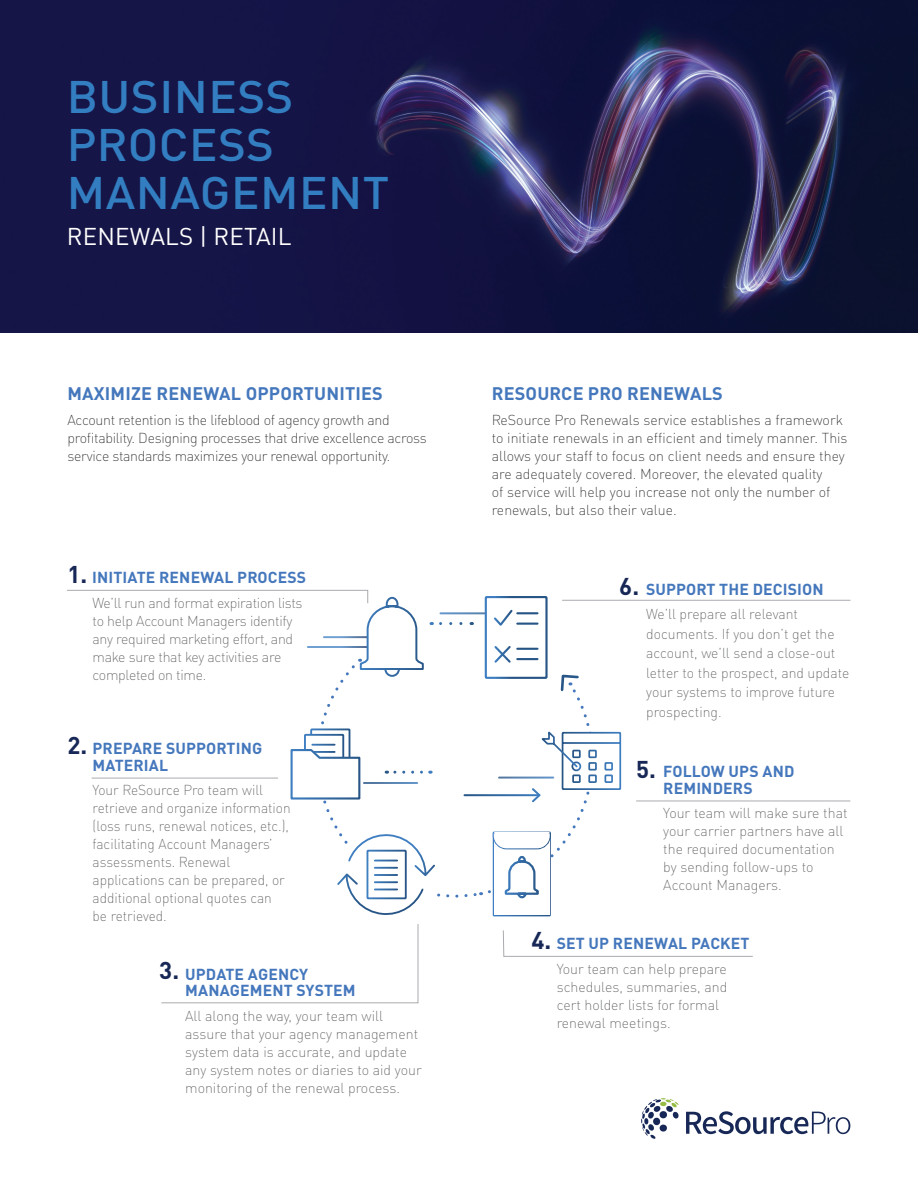
<style>
.page{position:relative;width:918px;height:1188px;background:#fff}
.page>*{position:absolute;margin:0;border:0;box-sizing:border-box;transform-origin:0 0}
.t1{font:500 45px/48px "DINOT";letter-spacing:.01em;color:#337dc1;scale:1.05 1}
.t2{font:24px "DINOT";letter-spacing:.01em;color:#fff}
.Body{font:700 24px "DINOT";color:#172756}
.Body-2{font:700 18px "DINOT";letter-spacing:.01em;color:#4477bc}
.Body-3{font:700 15.75px "DINOT";letter-spacing:.01em;color:#4477bc}
.Body-4{font:300 expanded 14.25px/18px "DINOT";color:#57585a}
.Body-5{font:300 expanded 14.25px/18px "DINOT";letter-spacing:-.005em;color:#231f20}
.Body-6{font:300 expanded 14.25px/18px "DINOT";letter-spacing:-.02em;color:#57585a}
</style>
<div class="page">
<img style="left:0;top:0;width:918px;height:332px">
<svg style="left:686px;top:1111px;width:164px;height:23px"></svg>
<svg style="left:641px;top:1098px;width:38px;height:41px"></svg>
<svg style="left:503px;top:930px;width:250px;height:27px"></svg>
<hr style="left:636px;top:801px;width:214px;height:1px;background:#aaabaf">
<hr style="left:562px;top:600px;width:289px;height:1px;background:#aaabaf">
<svg style="left:161px;top:924px;width:258px;height:79px"></svg>
<svg style="left:67px;top:590px;width:555px;height:325px"></svg>
<p class="t1" style="left:67px;top:70px;width:309px">BUSINESS<br>PROCESS<br>MANAGEMENT</p>
<p class="t2" style="left:67px;top:218px;width:227px">RENEWALS | RETAIL</p>
<p class="Body-2" style="left:68px;top:380px;width:317px">MAXIMIZE RENEWAL OPPORTUNITIES</p>
<p class="Body-5" style="left:68px;top:410px;width:361px">Account retention is the lifeblood of agency growth and profitability. Designing processes that drive excellence across service standards maximizes your renewal opportunity.</p>
<p class="Body" style="left:68px;top:556px;width:21px">1.</p>
<p class="Body-3" style="left:92px;top:565px;width:216px">INITIATE RENEWAL PROCESS</p>
<p class="Body-6" style="left:93px;top:593px;width:212px">We l l’ run and format expiration lists to help Account Managers identify any required marketing effort, and make sure that key activities are completed on time.</p>
<p class="Body" style="left:68px;top:727px;width:21px">2.</p>
<p class="Body-3" style="left:93px;top:736px;width:171px">PREPARE SUPPORTING</p>
<p class="Body-3" style="left:93px;top:753px;width:77px">MATERIAL</p>
<p class="Body-4" style="left:93px;top:781px;width:200px">Your ReSource Pro team will retrieve and organize information (loss runs, renewal notices, etc ,(. facilitating Account Managers‘ assessments. Renewal applications can be prepared, or additional optional quotes can<br>be retrieved.</p>
<p class="Body" style="left:159px;top:951px;width:21px">3.</p>
<p class="Body-3" style="left:185px;top:962px;width:124px">UPDATE AGENCY</p>
<p class="Body-3" style="left:185px;top:978px;width:172px">MANAGEMENT SYSTEM</p>
<p class="Body-4" style="left:185px;top:1006px;width:238px">All along the way, your team will assure that your agency management system data is accurate, and update any system notes or diaries to aid your monitoring of the renewal process.</p>
<p class="Body-2" style="left:492px;top:380px;width:233px">RESOURCE PRO RENEWALS</p>
<p class="Body-5" style="left:492px;top:410px;width:357px">ReSource Pro Renewals service establishes a framework to initiate renewals in an efficient and timely manner. This allows your staff to focus on client needs and ensure they are adequately covered. Moreover, the elevated quality<br>of service will help you increase not only the number of renewals, but also their value.</p>
<p class="Body" style="left:619px;top:568px;width:21px">6.</p>
<p class="Body-3" style="left:646px;top:577px;width:179px">SUPPORT THE DECISION</p>
<p class="Body-4" style="left:646px;top:603px;width:205px;line-height:19.5px">We l l’ prepare all relevant documents If. you don t’ get the account, we l l’ send a close-out letter to the prospect, and update your systems to improve future prospecting.</p>
<p class="Body" style="left:636px;top:751px;width:21px">5.</p>
<p class="Body-3" style="left:663px;top:759px;width:133px">FOLLOW UPS AND</p>
<p class="Body-3" style="left:663px;top:776px;width:91px">REMINDERS</p>
<p class="Body-4" style="left:663px;top:803px;width:186px">Your team will make sure that your carrier partners have all the required documentation by sending follow-ups to<br>Account Managers.</p>
<p class="Body" style="left:531px;top:921px;width:21px">4.</p>
<p class="Body-3" style="left:557px;top:931px;width:194px">SET UP RENEWAL PACKET</p>
<p class="Body-4" style="left:557px;top:959px;width:172px">Your team can help prepare schedules, summaries, and cert holder lists for formal renewal meetings.</p>
</div>
